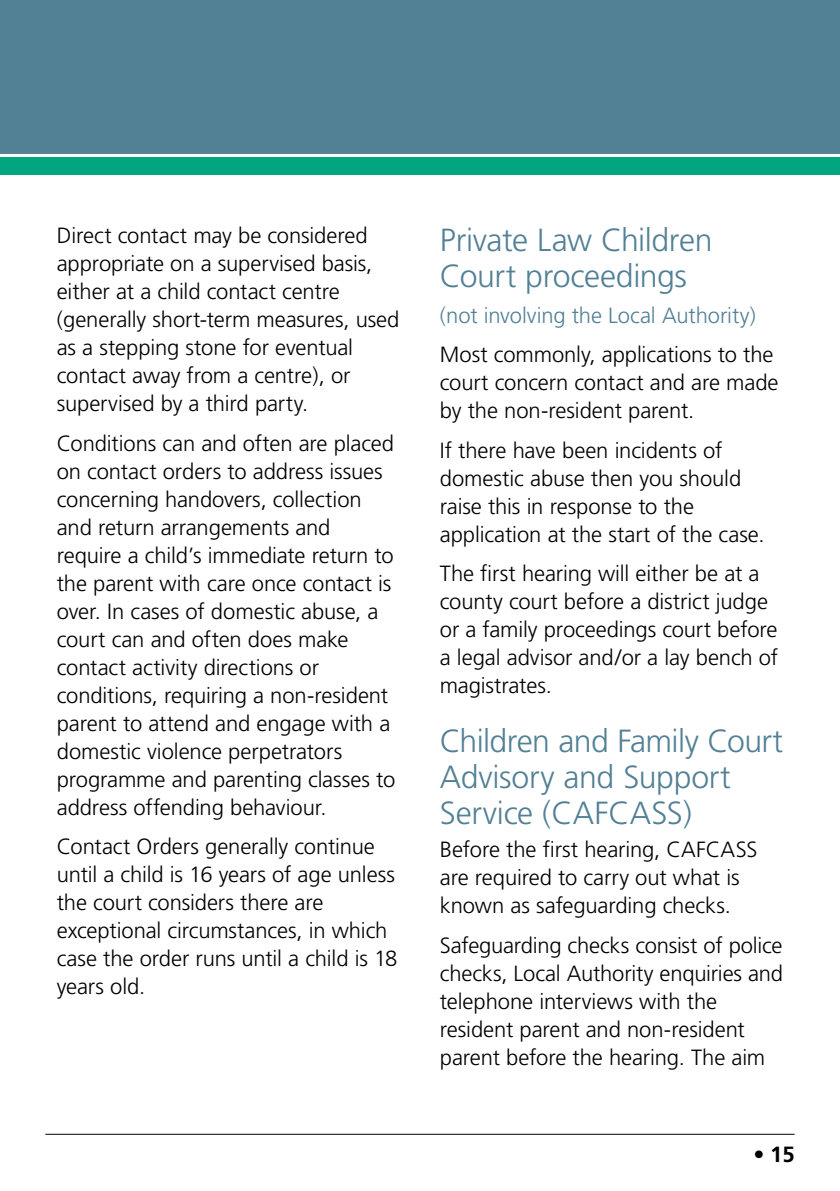
<style>
.page{position:relative;width:840px;height:1191px;background:#fff}
.page>*{position:absolute;margin:0;border:0;box-sizing:border-box;transform-origin:0 0}
.t1{font:300 32px/36px "Frutiger";letter-spacing:-.015em;color:#528095}
.t2{font:300 22px/28px "Frutiger";letter-spacing:-.005em;color:#000}
.t3{font:300 22px "Frutiger";letter-spacing:-.005em;color:#528095}
.t4{font:700 22px "Frutiger";color:#000}
.s1{font-weight:300}
</style>
<div class="page">
<div style="left:0;top:0;width:839px;height:154px;background:#528095"></div>
<div style="left:0;top:157px;width:839px;height:17px;background:#00a77e"></div>
<hr style="left:45px;top:1133px;width:749px;height:1px;background:#000">
<p class="t2" style="left:57px;top:222px;width:344px">Direct contact may be considered appropriate on a supervised basis, either at a child contact centre (generally short-term measures, used as a stepping stone for eventual contact away from a centre), or supervised by a third party.</p>
<p class="t2" style="left:57px;top:429px;width:340px">Conditions can and often are placed on contact orders to address issues concerning handovers, collection and return arrangements and require a child’s immediate return to the parent with care once contact is over. In cases of domestic abuse, a court can and often does make contact activity directions or conditions, requiring a non-resident parent to attend and engage with a domestic violence perpetrators programme and parenting classes to address offending behaviour.</p>
<p class="t2" style="left:57px;top:833px;width:342px">Contact Orders generally continue until a child is 16 years of age unless the court considers there are exceptional circumstances, in which case the order runs until a child is 18 years old.</p>
<h1 class="t1" style="left:439px;top:222px;width:274px">Private Law Children<br>Court proceedings</h1>
<p class="t3" style="left:439px;top:303px;width:317px">(not involving the Local Authority)</p>
<p class="t2" style="left:439px;top:341px;width:340px">Most commonly, applications to the court concern contact and are made by the non-resident parent.</p>
<p class="t2" style="left:439px;top:436px;width:326px">If there have been incidents of domestic abuse then you should raise this in response to the application at the start of the case.</p>
<p class="t2" style="left:439px;top:560px;width:340px">The first hearing will either be at a county court before a district judge or a family proceedings court before a legal advisor and/or a lay bench of magistrates.</p>
<h1 class="t1" style="left:439px;top:723px;width:344px">Children and Family Court<br>Advisory and Support<br>Service (CAFCASS)</h1>
<p class="t2" style="left:439px;top:836px;width:319px">Before the first hearing, CAFCASS are required to carry out what is known as safeguarding checks.</p>
<p class="t2" style="left:439px;top:931px;width:344px">Safeguarding checks consist of police checks, Local Authority enquiries and telephone interviews with the resident parent and non-resident parent before the hearing. The aim</p>
<p class="t4" style="left:753px;top:1141px;width:43px"><span class="s1">•</span> 15</p>
</div>
